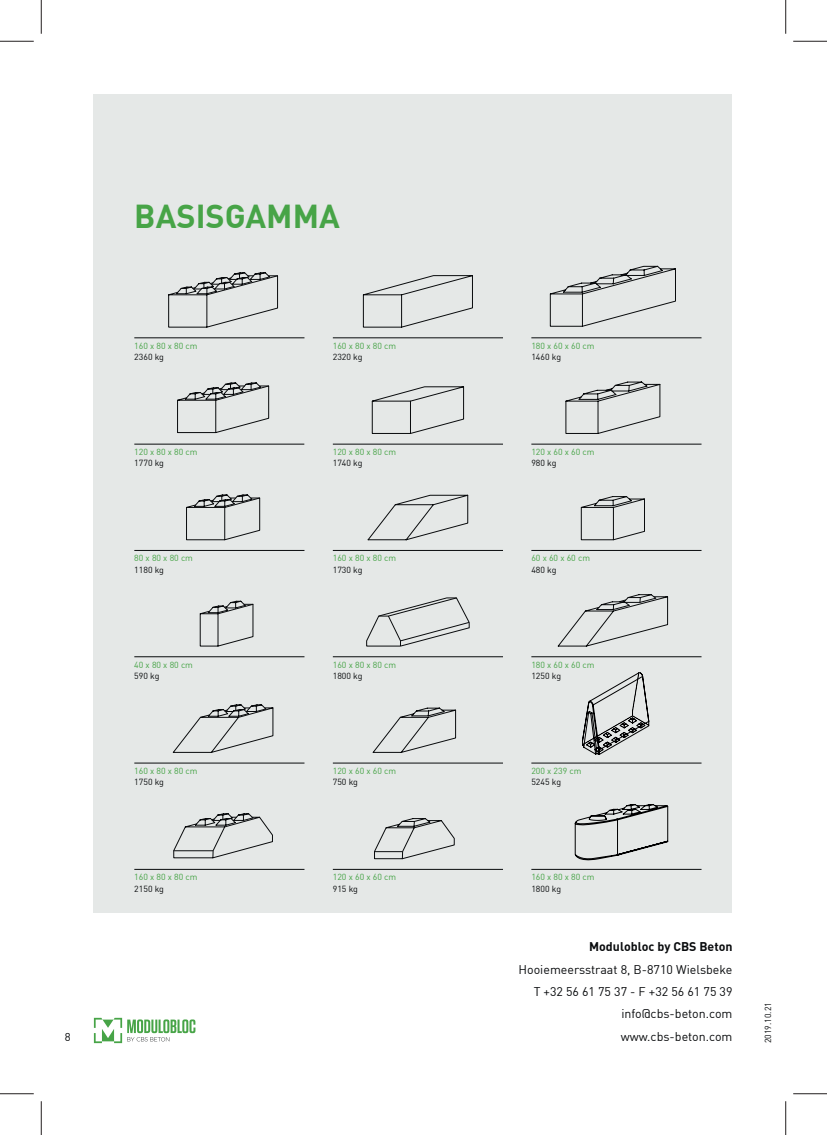
<style>
.page{position:relative;width:827px;height:1135px;background:#fff}
.page>*{position:absolute;margin:0;border:0;box-sizing:border-box;transform-origin:0 0}
.t1{font:700 32.5px "DIN";color:#47a447}
.t2{font:12.38px/22.4px "DIN";color:#090b0d;text-align:right}
.t3{font:700 12.38px "DIN";color:#090b0d}
.t4{font:11.25px "DIN";color:#090b0d}
.t5{font:8.75px "DIN";color:#47a447}
.t6{font:8.75px "DIN";color:#090b0d}
</style>
<div class="page">
<div style="left:94px;top:94px;width:638px;height:818px;background:#e5e8e7"></div>
<hr style="left:134px;top:338px;width:170px;height:1px;background:#090b0d">
<hr style="left:134px;top:444px;width:170px;height:1px;background:#090b0d">
<hr style="left:134px;top:550px;width:170px;height:1px;background:#090b0d">
<hr style="left:134px;top:656px;width:170px;height:1px;background:#090b0d">
<hr style="left:134px;top:763px;width:170px;height:1px;background:#090b0d">
<hr style="left:134px;top:869px;width:170px;height:1px;background:#090b0d">
<svg style="left:177px;top:382px;width:92px;height:51px"></svg>
<svg style="left:168px;top:272px;width:110px;height:56px"></svg>
<svg style="left:186px;top:494px;width:74px;height:46px"></svg>
<svg style="left:199px;top:600px;width:54px;height:47px"></svg>
<svg style="left:172px;top:704px;width:101px;height:49px"></svg>
<svg style="left:173px;top:813px;width:100px;height:45px"></svg>
<hr style="left:333px;top:338px;width:170px;height:1px;background:#090b0d">
<hr style="left:333px;top:444px;width:170px;height:1px;background:#090b0d">
<hr style="left:333px;top:550px;width:170px;height:1px;background:#090b0d">
<hr style="left:333px;top:656px;width:170px;height:1px;background:#090b0d">
<svg style="left:363px;top:275px;width:110px;height:53px"></svg>
<svg style="left:371px;top:386px;width:93px;height:48px"></svg>
<svg style="left:367px;top:495px;width:101px;height:45px"></svg>
<svg style="left:366px;top:597px;width:104px;height:50px"></svg>
<hr style="left:531px;top:338px;width:170px;height:1px;background:#090b0d">
<hr style="left:531px;top:444px;width:170px;height:1px;background:#090b0d">
<hr style="left:531px;top:550px;width:170px;height:1px;background:#090b0d">
<hr style="left:531px;top:656px;width:170px;height:1px;background:#090b0d">
<hr style="left:333px;top:763px;width:170px;height:1px;background:#090b0d">
<hr style="left:531px;top:763px;width:170px;height:1px;background:#090b0d">
<hr style="left:333px;top:869px;width:170px;height:1px;background:#090b0d">
<hr style="left:531px;top:869px;width:170px;height:1px;background:#090b0d">
<svg style="left:549px;top:266px;width:127px;height:61px"></svg>
<svg style="left:565px;top:381px;width:95px;height:53px"></svg>
<svg style="left:580px;top:496px;width:65px;height:44px"></svg>
<svg style="left:557px;top:594px;width:111px;height:53px"></svg>
<svg style="left:372px;top:707px;width:84px;height:46px"></svg>
<svg style="left:374px;top:818px;width:81px;height:41px"></svg>
<svg style="left:582px;top:672px;width:67px;height:83px"></svg>
<svg style="left:574px;top:804px;width:95px;height:57px"></svg>
<svg style="left:94px;top:1018px;width:101px;height:25px"></svg>
<hr style="left:0;top:41px;width:34px;height:1px;background:#231f20">
<hr style="left:793px;top:41px;width:34px;height:1px;background:#231f20">
<hr style="left:0;top:1093px;width:34px;height:1px;background:#231f20">
<hr style="left:793px;top:1093px;width:34px;height:1px;background:#231f20">
<hr style="left:41px;top:0;width:1px;height:34px;background:#231f20">
<hr style="left:41px;top:1101px;width:1px;height:34px;background:#231f20">
<hr style="left:785px;top:0;width:1px;height:34px;background:#231f20">
<hr style="left:785px;top:1101px;width:1px;height:34px;background:#231f20">
<p class="t4" style="left:65px;top:1029px;width:7px">8</p>
<h1 class="t1" style="left:134px;top:195px;width:207px">BASISGAMMA</h1>
<p class="t5" style="left:134px;top:340px;width:65px">160 x 80 x 80 cm</p>
<p class="t6" style="left:134px;top:351px;width:31px">2360 kg</p>
<p class="t5" style="left:333px;top:340px;width:65px">160 x 80 x 80 cm</p>
<p class="t6" style="left:333px;top:351px;width:31px">2320 kg</p>
<p class="t5" style="left:134px;top:446px;width:65px">120 x 80 x 80 cm</p>
<p class="t6" style="left:134px;top:458px;width:31px">1770 kg</p>
<p class="t5" style="left:333px;top:446px;width:65px">120 x 80 x 80 cm</p>
<p class="t6" style="left:333px;top:458px;width:31px">1740 kg</p>
<p class="t5" style="left:134px;top:553px;width:60px">80 x 80 x 80 cm</p>
<p class="t6" style="left:134px;top:564px;width:31px">1180 kg</p>
<p class="t5" style="left:333px;top:553px;width:65px">160 x 80 x 80 cm</p>
<p class="t6" style="left:333px;top:564px;width:31px">1730 kg</p>
<p class="t5" style="left:134px;top:659px;width:60px">40 x 80 x 80 cm</p>
<p class="t6" style="left:134px;top:670px;width:27px">590 kg</p>
<p class="t5" style="left:333px;top:659px;width:65px">160 x 80 x 80 cm</p>
<p class="t6" style="left:333px;top:670px;width:31px">1800 kg</p>
<p class="t5" style="left:134px;top:765px;width:65px">160 x 80 x 80 cm</p>
<p class="t6" style="left:134px;top:776px;width:31px">1750 kg</p>
<p class="t5" style="left:333px;top:765px;width:65px">120 x 60 x 60 cm</p>
<p class="t6" style="left:333px;top:776px;width:27px">750 kg</p>
<p class="t5" style="left:134px;top:872px;width:65px">160 x 80 x 80 cm</p>
<p class="t6" style="left:134px;top:883px;width:31px">2150 kg</p>
<p class="t5" style="left:333px;top:872px;width:65px">120 x 60 x 60 cm</p>
<p class="t6" style="left:333px;top:883px;width:27px">915 kg</p>
<p class="t5" style="left:531px;top:340px;width:65px">180 x 60 x 60 cm</p>
<p class="t6" style="left:531px;top:351px;width:31px">1460 kg</p>
<p class="t5" style="left:531px;top:446px;width:65px">120 x 60 x 60 cm</p>
<p class="t6" style="left:531px;top:458px;width:27px">980 kg</p>
<p class="t5" style="left:531px;top:553px;width:60px">60 x 60 x 60 cm</p>
<p class="t6" style="left:531px;top:564px;width:27px">480 kg</p>
<p class="t5" style="left:531px;top:659px;width:65px">180 x 60 x 60 cm</p>
<p class="t6" style="left:531px;top:670px;width:31px">1250 kg</p>
<p class="t5" style="left:531px;top:765px;width:52px">200 x 239 cm</p>
<p class="t6" style="left:531px;top:776px;width:31px">5245 kg</p>
<p class="t5" style="left:531px;top:872px;width:65px">160 x 80 x 80 cm</p>
<p class="t6" style="left:531px;top:883px;width:31px">1800 kg</p>
<h2 class="t3" style="left:589px;top:939px;width:145px">Modulobloc by CBS Beton</h2>
<h2 class="t2" style="left:518px;top:958px;width:215px">Hooiemeersstraat 8, B-8710 Wielsbeke<br>T +32 56 61 75 37 - F +32 56 61 75 39 info@cbs-beton.com www.cbs-beton.com</h2>
<p class="t6" style="left:762px;top:1043px;width:43px;rotate:-90deg">2019.10.21</p>
</div>
